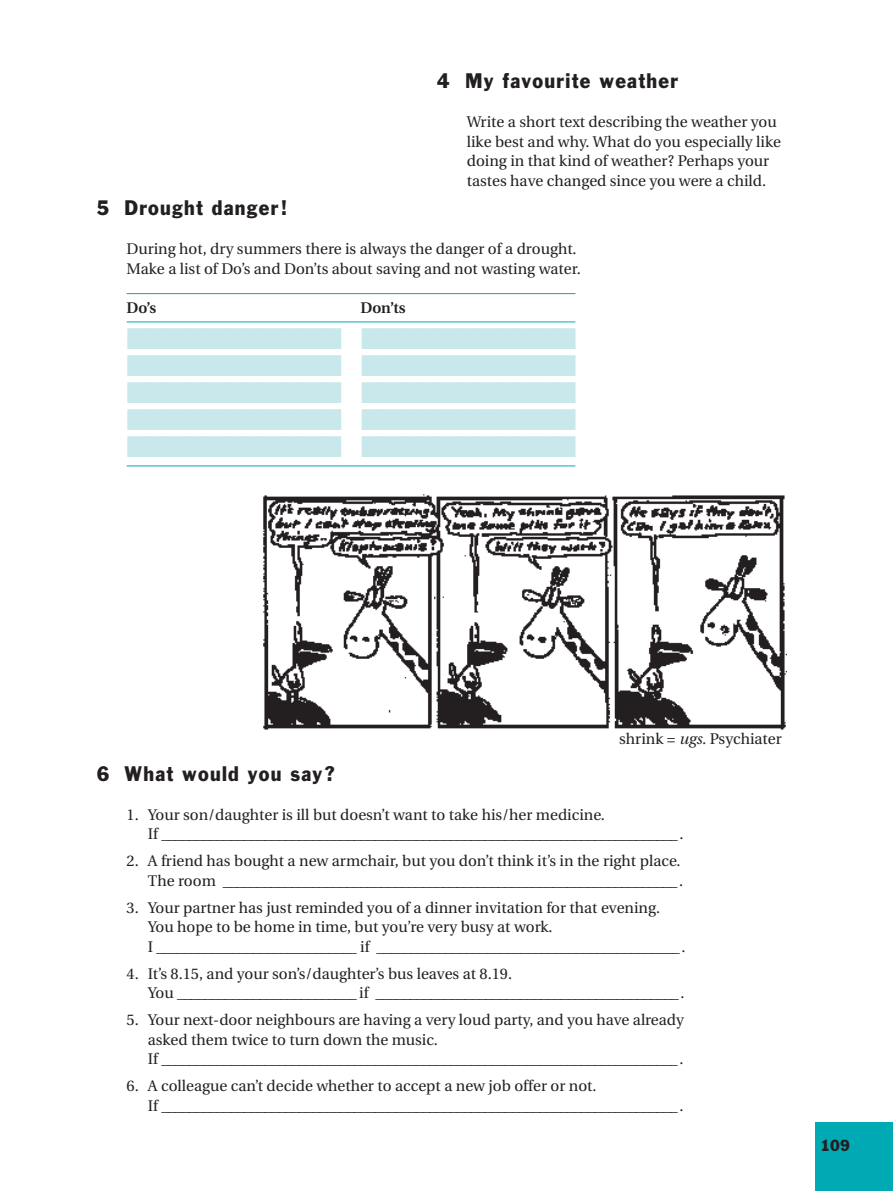
<style>
.page{position:relative;width:893px;height:1191px;background:#fff}
.page>*{position:absolute;margin:0;border:0;box-sizing:border-box;transform-origin:0 0}
.t1{font:30px "Zapf Dingbats";color:#c8e8ec}
.t2{font:19.5px "Franklin Gothic";letter-spacing:.07em;color:#231f20;scale:.9 1}
.t3{font:15.3px/19.5px "Utopia";color:#231f20}
.t4{font:600 15.3px "Utopia";letter-spacing:-.005em;color:#231f20}
.t5{font:15px "Franklin Gothic";color:#231f20;scale:.9 1}
.s1{font-style:italic}
</style>
<div class="page">
<div style="left:815px;top:1123px;width:77px;height:68px;background:#00aab5"></div>
<img style="left:263px;top:494px;width:523px;height:236px">
<hr style="left:127px;top:293px;width:448px;height:1px;background:#00aab5">
<hr style="left:127px;top:322px;width:448px;height:1px;background:#00aab5">
<hr style="left:127px;top:466px;width:448px;height:1px;background:#00aab5">
<p class="t2" style="left:437px;top:74px;width:269px">4 My favourite weather</p>
<p class="t3" style="left:467px;top:114px;width:315px">Write a short text describing the weather you like best and why. What do you especially like doing in that kind of weather? Perhaps your tastes have changed since you were a child.</p>
<p class="t2" style="left:97px;top:200px;width:213px">5 Drought danger!</p>
<p class="t3" style="left:126px;top:241px;width:456px">During hot, dry summers there is always the danger of a drought.<br>Make a list of Do’s and Don’ts about saving and not wasting water.</p>
<p class="t4" style="left:126px;top:302px;width:31px">Do’s</p>
<p class="t4" style="left:360px;top:302px;width:47px">Don’ts</p>
<h1 class="t1" style="left:126px;top:324px;width:451px">■■■■■■■■■■■ ■■■■■■■■■■■</h1>
<h1 class="t1" style="left:126px;top:351px;width:451px">■■■■■■■■■■■ ■■■■■■■■■■■</h1>
<h1 class="t1" style="left:126px;top:378px;width:451px">■■■■■■■■■■■ ■■■■■■■■■■■</h1>
<h1 class="t1" style="left:126px;top:405px;width:451px">■■■■■■■■■■■ ■■■■■■■■■■■</h1>
<h1 class="t1" style="left:126px;top:432px;width:451px">■■■■■■■■■■■ ■■■■■■■■■■■</h1>
<p class="t3" style="left:619px;top:730px;width:164px">shrink = <span class="s1">ugs.</span> Psychiater</p>
<p class="t2" style="left:97px;top:766px;width:266px">6 What would you say?</p>
<p class="t3" style="left:148px;top:806px;width:537px;text-indent:-21px">1. Your son/daughter is ill but doesn’t want to take his/her medicine.<br>If ___________________________________________________________________________.</p>
<p class="t3" style="left:126px;top:853px;width:558px;text-align:right">2. A friend has bought a new armchair, but you don’t think it’s in the right place.<br>The room __________________________________________________________________.</p>
<p class="t3" style="left:148px;top:899px;width:539px;text-indent:-21px">3. Your partner has just reminded you of a dinner invitation for that evening.<br>You hope to be home in time, but you’re very busy at work.<br>I _____________________________ if ____________________________________________ .</p>
<p class="t3" style="left:148px;top:965px;width:538px;text-indent:-21px">4. It’s 8.15, and your son’s/daughter’s bus leaves at 8.19.<br>You __________________________ if ____________________________________________ .</p>
<p class="t3" style="left:148px;top:1012px;width:537px;text-indent:-21px">5. Your next-door neighbours are having a very loud party, and you have already asked them twice to turn down the music.<br>If ___________________________________________________________________________.</p>
<p class="t3" style="left:148px;top:1078px;width:537px;text-indent:-21px">6. A colleague can’t decide whether to accept a new job offer or not.<br>If ___________________________________________________________________________.</p>
<p class="t5" style="left:820px;top:1140px;width:34px">109</p>
</div>
